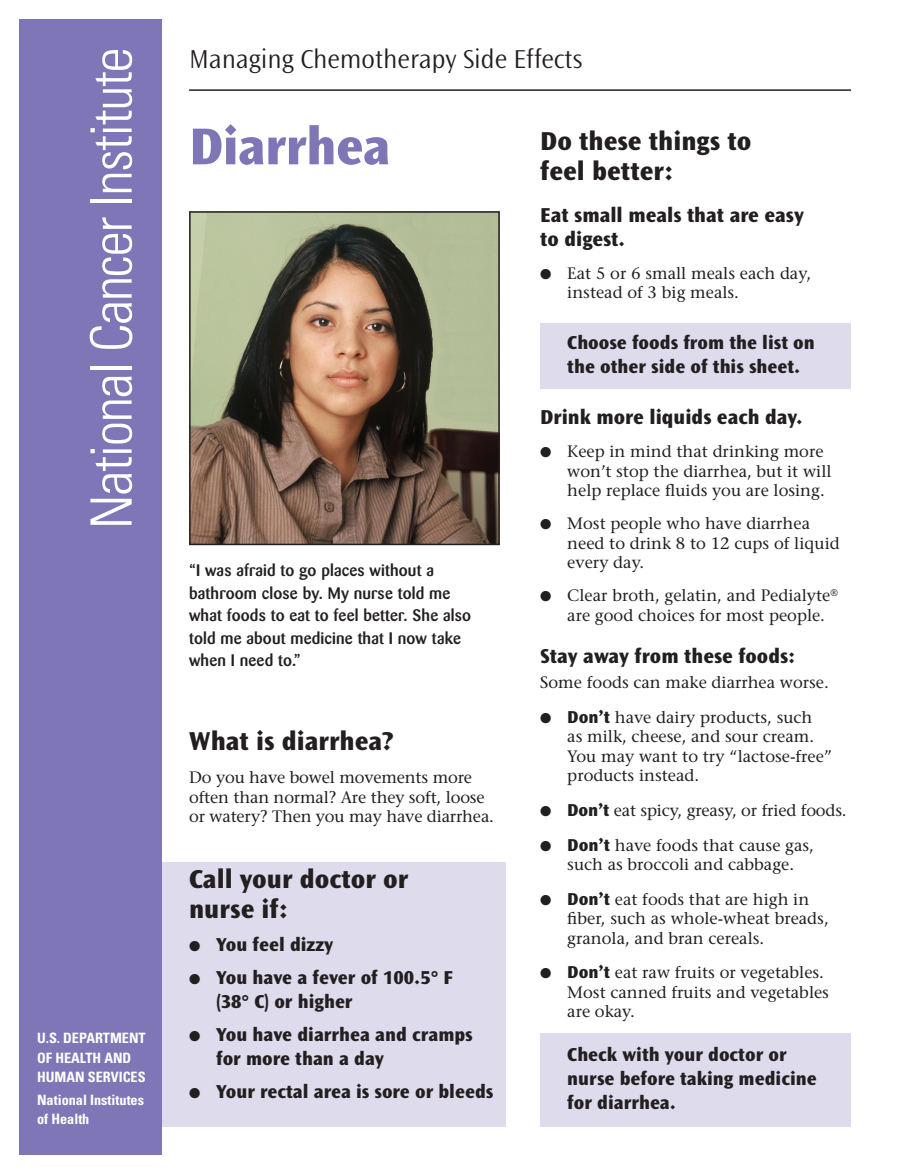
<style>
.page{position:relative;width:905px;height:1175px;background:#fff}
.page>*{position:absolute;margin:0;border:0;box-sizing:border-box;transform-origin:0 0}
.t1{font:300 condensed 57px "Univers";letter-spacing:-.025em;color:#fff}
.t2{font:800 54px "Ocean Sans";letter-spacing:-.01em;color:#7f76b7}
.sub_a{font:800 27px/30px "Ocean Sans";color:#231f20}
.t3{font:300 27px "Ocean Sans";color:#231f20}
.sub_b{font:800 21px/24px "Ocean Sans";color:#231f20}
.sidebar-ind_25{font:800 19.5px/24px "Ocean Sans";color:#231f20}
.text{font:16.5px/19.5px "Stone Serif";color:#231f20}
.quote{font:500 16.5px/22.5px "Barmeno";letter-spacing:.01em;color:#231f20}
.t4{font:700 condensed 14.25px/19.5px "Univers";color:#fff}
.s1{font-family:"Ocean Sans";font-weight:800;font-size:18px}
</style>
<div class="page">
<div style="left:540px;top:1033px;width:310px;height:94px;background:#dedbed"></div>
<div style="left:540px;top:323px;width:310px;height:66px;background:#dedbed"></div>
<div style="left:151px;top:862px;width:355px;height:265px;background:#dedbed"></div>
<div style="left:20px;top:19px;width:142px;height:1135px;background:#7f76b7"></div>
<hr style="left:189px;top:89px;width:661px;height:2px;background:#231f20">
<img style="left:192px;top:214px;width:305px;height:328px">
<div style="left:189px;top:211px;width:311px;height:334px;border:2px solid #231f20"></div>
<p class="t1" style="left:77px;top:529px;width:483px;rotate:-90deg">National Cancer Institute</p>
<p class="t4" style="left:37px;top:1028px;width:110px">U.S. DEPARTMENT<br>OF HEALTH AND<br>HUMAN SERVICES</p>
<p class="t4" style="left:37px;top:1089px;width:108px">National Institutes</p>
<p class="t4" style="left:37px;top:1109px;width:54px">of Health</p>
<p class="t3" style="left:189px;top:44px;width:394px">Managing Chemotherapy Side Effects</p>
<p class="t2" style="left:189px;top:116px;width:203px">Diarrhea</p>
<p class="quote" style="left:189px;top:559px;width:283px">“I was afraid to go places without a bathroom close by. My nurse told me what foods to eat to feel better. She also told me about medicine that I now take when I need to.”</p>
<p class="sub_a" style="left:189px;top:726px;width:206px">What is diarrhea?</p>
<p class="text" style="left:189px;top:768px;width:306px">Do you have bowel movements more often than normal? Are they soft, loose or watery? Then you may have diarrhea.</p>
<p class="sub_a" style="left:189px;top:864px;width:221px">Call your doctor or nurse if:</p>
<p class="sidebar-ind_25" style="left:189px;top:933px;width:146px">● You feel dizzy</p>
<p class="sidebar-ind_25" style="left:216px;top:966px;width:238px;text-indent:-27px">● You have a fever of 100.5° F (38° C) or higher</p>
<p class="sidebar-ind_25" style="left:216px;top:1023px;width:258px;text-indent:-27px">● You have diarrhea and cramps for more than a day</p>
<p class="sidebar-ind_25" style="left:189px;top:1080px;width:306px">● Your rectal area is sore or bleeds</p>
<p class="sub_a" style="left:540px;top:126px;width:212px">Do these things to feel better:</p>
<p class="sub_b" style="left:540px;top:203px;width:265px">Eat small meals that are easy to digest.</p>
<p class="text" style="left:567px;top:263px;width:245px;text-indent:-27px">● Eat 5 or 6 small meals each day, instead of 3 big meals.</p>
<p class="sidebar-ind_25" style="left:567px;top:331px;width:249px">Choose foods from the list on the other side of this sheet.</p>
<p class="sub_b" style="left:540px;top:405px;width:264px">Drink more liquids each day.</p>
<p class="text" style="left:567px;top:442px;width:266px;text-indent:-27px">● Keep in mind that drinking more won’t stop the diarrhea, but it will help replace fluids you are losing.</p>
<p class="text" style="left:567px;top:514px;width:274px;text-indent:-27px">● Most people who have diarrhea need to drink 8 to 12 cups of liquid every day.</p>
<p class="text" style="left:567px;top:586px;width:272px;text-indent:-27px">● Clear broth, gelatin, and Pedialyte<sup>® </sup>are good choices for most people.</p>
<p class="sub_b" style="left:540px;top:644px;width:256px">Stay away from these foods:</p>
<p class="text" style="left:540px;top:673px;width:290px">Some foods can make diarrhea worse.</p>
<p class="text" style="left:567px;top:707px;width:266px;text-indent:-27px">● <span class="s1">Don’t</span> have dairy products, such<br>as milk, cheese, and sour cream.<br>You may want to try “lactose-free” products instead.</p>
<p class="text" style="left:540px;top:800px;width:308px">● <span class="s1">Don’t</span> eat spicy, greasy, or fried foods.</p>
<p class="text" style="left:540px;top:835px;width:275px;text-align:center">● <span class="s1">Don’t</span> have foods that cause gas, such as broccoli and cabbage.</p>
<p class="text" style="left:567px;top:889px;width:263px;text-indent:-27px">● <span class="s1">Don’t</span> eat foods that are high in fiber, such as whole-wheat breads, granola, and bran cereals.</p>
<p class="text" style="left:567px;top:962px;width:263px;text-indent:-27px">● <span class="s1">Don’t</span> eat raw fruits or vegetables.<br>Most canned fruits and vegetables are okay.</p>
<p class="sidebar-ind_25" style="left:567px;top:1043px;width:251px">Check with your doctor or nurse before taking medicine for diarrhea.</p>
</div>
